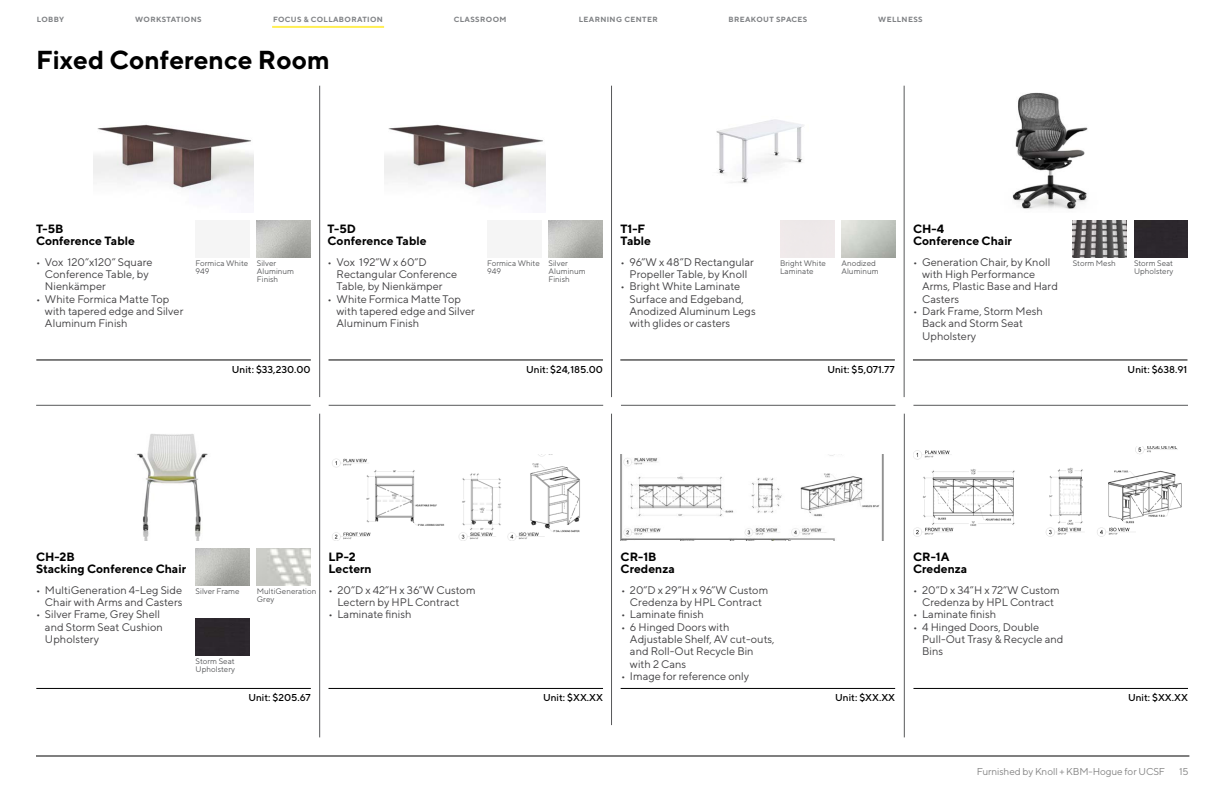
<style>
.page{position:relative;width:1224px;height:792px;background:#fff}
.page>*{position:absolute;margin:0;border:0;box-sizing:border-box;transform-origin:0 0}
.t1{font:700 26px "TT Norms";color:#000}
.t2{font:700 12px/12.3px "TT Norms";color:#000}
.t3{font:11px/12.3px "TT Norms";color:#414042}
.t4{font:500 10px "TT Norms";color:#000}
.t5{font:10px "TT Norms";letter-spacing:-.01em;color:#848484}
.t6{font:8px/8.2px "TT Norms";color:#58595b}
.t7{font:700 7.5px "TT Norms";letter-spacing:.05em;color:#808285}
</style>
<div class="page">
<img style="left:1012px;top:92px;width:76px;height:117px">
<img style="left:913px;top:446px;width:269px;height:90px">
<img style="left:716px;top:119px;width:88px;height:64px">
<img style="left:621px;top:454px;width:263px;height:87px">
<img style="left:385px;top:124px;width:160px;height:77px">
<img style="left:332px;top:454px;width:248px;height:87px">
<hr style="left:36px;top:360px;width:275px;height:1px;background:#000">
<hr style="left:36px;top:688px;width:275px;height:1px;background:#000">
<hr style="left:328px;top:360px;width:275px;height:1px;background:#000">
<hr style="left:620px;top:360px;width:275px;height:1px;background:#000">
<hr style="left:913px;top:360px;width:274px;height:1px;background:#000">
<hr style="left:328px;top:688px;width:275px;height:1px;background:#000">
<hr style="left:621px;top:688px;width:274px;height:1px;background:#000">
<hr style="left:913px;top:688px;width:275px;height:1px;background:#000">
<img style="left:93px;top:124px;width:161px;height:77px">
<img style="left:257px;top:221px;width:54px;height:37px">
<img style="left:549px;top:221px;width:53px;height:37px">
<div style="left:1134px;top:221px;width:54px;height:37px;background:#2c272d"></div>
<img style="left:1073px;top:221px;width:54px;height:37px">
<img style="left:136px;top:434px;width:72px;height:107px">
<img style="left:257px;top:549px;width:54px;height:37px">
<img style="left:196px;top:549px;width:54px;height:37px">
<div style="left:196px;top:619px;width:54px;height:37px;background:#2c272d"></div>
<hr style="left:36px;top:405px;width:275px;height:1px;background:#58595b">
<hr style="left:621px;top:405px;width:274px;height:1px;background:#58595b">
<hr style="left:319px;top:86px;width:1px;height:311px;background:#58595b">
<hr style="left:611px;top:86px;width:1px;height:311px;background:#58595b">
<hr style="left:611px;top:414px;width:1px;height:311px;background:#58595b">
<hr style="left:904px;top:86px;width:1px;height:311px;background:#58595b">
<hr style="left:319px;top:414px;width:1px;height:323px;background:#58595b">
<hr style="left:904px;top:414px;width:1px;height:323px;background:#58595b">
<hr style="left:329px;top:405px;width:274px;height:1px;background:#58595b">
<hr style="left:913px;top:405px;width:275px;height:1px;background:#58595b">
<hr style="left:36px;top:756px;width:1153px;height:1px;background:#000">
<hr style="left:272px;top:26px;width:112px;height:2px;background:#ffee53">
<p class="t7" style="left:37px;top:14px;width:29px">LOBBY</p>
<p class="t7" style="left:135px;top:14px;width:68px">WORKSTATIONS</p>
<p class="t7" style="left:273px;top:14px;width:111px">FOCUS &amp; COLLABORATION</p>
<p class="t7" style="left:454px;top:14px;width:54px">CLASSROOM</p>
<p class="t7" style="left:579px;top:14px;width:81px">LEARNING CENTER</p>
<p class="t7" style="left:728px;top:14px;width:81px">BREAKOUT SPACES</p>
<p class="t7" style="left:878px;top:14px;width:46px">WELLNESS</p>
<h1 class="t1" style="left:36px;top:44px;width:295px">Fixed Conference Room</h1>
<p class="t2" style="left:36px;top:222px;width:100px">T-5B<br>Conference Table</p>
<p class="t3" style="left:45px;top:256px;width:109px;text-indent:-9px">• Vox 120”x120” Square<br>Conference Table, by<br>Nienkämper</p>
<p class="t3" style="left:45px;top:293px;width:140px;text-indent:-9px">• White Formica Matte Top with tapered edge and Silver<br>Aluminum Finish</p>
<p class="t2" style="left:328px;top:222px;width:100px">T-5D<br>Conference Table</p>
<p class="t2" style="left:621px;top:222px;width:32px">T1-F<br>Table</p>
<p class="t6" style="left:257px;top:259px;width:39px">Silver<br>Aluminum<br>Finish</p>
<p class="t6" style="left:549px;top:259px;width:39px">Silver<br>Aluminum<br>Finish</p>
<p class="t3" style="left:621px;top:256px;width:135px;text-align:center">• 96”W x 48”D Rectangular<br>Propeller Table, by Knoll</p>
<p class="t3" style="left:630px;top:280px;width:128px;text-indent:-9px">• Bright White Laminate<br>Surface and Edgeband,<br>Anodized Aluminum Legs with glides or casters</p>
<p class="t3" style="left:337px;top:256px;width:122px;text-indent:-9px">• Vox 192”W x 60”D<br>Rectangular Conference<br>Table, by Nienkämper</p>
<p class="t3" style="left:337px;top:293px;width:140px;text-indent:-9px">• White Formica Matte Top with tapered edge and Silver<br>Aluminum Finish</p>
<p class="t6" style="left:196px;top:259px;width:54px">Formica White<br>949</p>
<p class="t6" style="left:487px;top:259px;width:54px">Formica White<br>949</p>
<p class="t2" style="left:913px;top:222px;width:100px">CH-4<br>Conference Chair</p>
<p class="t3" style="left:922px;top:256px;width:137px;text-indent:-9px">• Generation Chair, by Knoll with High Performance<br>Arms, Plastic Base and Hard<br>Casters</p>
<p class="t3" style="left:922px;top:305px;width:122px;text-indent:-9px">• Dark Frame, Storm Mesh<br>Back and Storm Seat<br>Upholstery</p>
<p class="t6" style="left:780px;top:259px;width:47px">Bright White<br>Laminate</p>
<p class="t6" style="left:841px;top:259px;width:39px">Anodized<br>Aluminum</p>
<p class="t6" style="left:1073px;top:259px;width:45px">Storm Mesh</p>
<p class="t6" style="left:1134px;top:259px;width:41px">Storm Seat<br>Upholstery</p>
<p class="t4" style="left:232px;top:363px;width:80px">Unit: $33,230.00</p>
<p class="t4" style="left:526px;top:363px;width:78px">Unit: $24,185.00</p>
<p class="t4" style="left:827px;top:363px;width:69px">Unit: $5,071.77</p>
<p class="t4" style="left:1128px;top:363px;width:61px">Unit: $638.91</p>
<p class="t2" style="left:36px;top:550px;width:152px">CH-2B<br>Stacking Conference Chair</p>
<p class="t2" style="left:621px;top:550px;width:56px">CR-1B<br>Credenza</p>
<p class="t6" style="left:196px;top:587px;width:45px">Silver Frame</p>
<p class="t2" style="left:328px;top:550px;width:45px">LP-2<br>Lectern</p>
<p class="t6" style="left:257px;top:587px;width:61px">MultiGeneration<br>Grey</p>
<p class="t3" style="left:337px;top:584px;width:140px;text-indent:-9px">• 20”D x 42”H x 36”W Custom<br>Lectern by HPL Contract</p>
<p class="t3" style="left:328px;top:608px;width:85px">• Laminate finish</p>
<p class="t3" style="left:621px;top:584px;width:149px;text-align:center">• 20”D x 29”H x 96”W Custom<br>Credenza by HPL Contract</p>
<p class="t3" style="left:621px;top:608px;width:85px">• Laminate finish</p>
<p class="t3" style="left:630px;top:621px;width:146px;text-indent:-9px">• 6 Hinged Doors with<br>Adjustable Shelf, AV cut-outs, and Roll-Out Recycle Bin with 2 Cans</p>
<p class="t3" style="left:621px;top:670px;width:130px">• Image for reference only</p>
<p class="t3" style="left:36px;top:584px;width:148px;text-align:right">• MultiGeneration 4-Leg Side<br>Chair with Arms and Casters</p>
<p class="t3" style="left:45px;top:608px;width:119px;text-indent:-9px">• Silver Frame, Grey Shell and Storm Seat Cushion<br>Upholstery</p>
<p class="t6" style="left:196px;top:657px;width:41px">Storm Seat<br>Upholstery</p>
<p class="t2" style="left:913px;top:550px;width:56px">CR-1A<br>Credenza</p>
<p class="t3" style="left:913px;top:584px;width:148px;text-align:center">• 20”D x 34”H x 72”W Custom<br>Credenza by HPL Contract</p>
<p class="t3" style="left:913px;top:608px;width:85px">• Laminate finish</p>
<p class="t3" style="left:922px;top:621px;width:143px;text-indent:-9px">• 4 Hinged Doors, Double<br>Pull-Out Trasy &amp; Recycle and<br>Bins</p>
<p class="t4" style="left:248px;top:691px;width:64px">Unit: $205.67</p>
<p class="t4" style="left:543px;top:691px;width:61px">Unit: $XX.XX</p>
<p class="t4" style="left:835px;top:691px;width:61px">Unit: $XX.XX</p>
<p class="t4" style="left:1128px;top:691px;width:61px">Unit: $XX.XX</p>
<p class="t5" style="left:977px;top:766px;width:190px">Furnished by Knoll + KBM-Hogue for UCSF</p>
<p class="t5" style="left:1179px;top:766px;width:11px">15</p>
</div>
